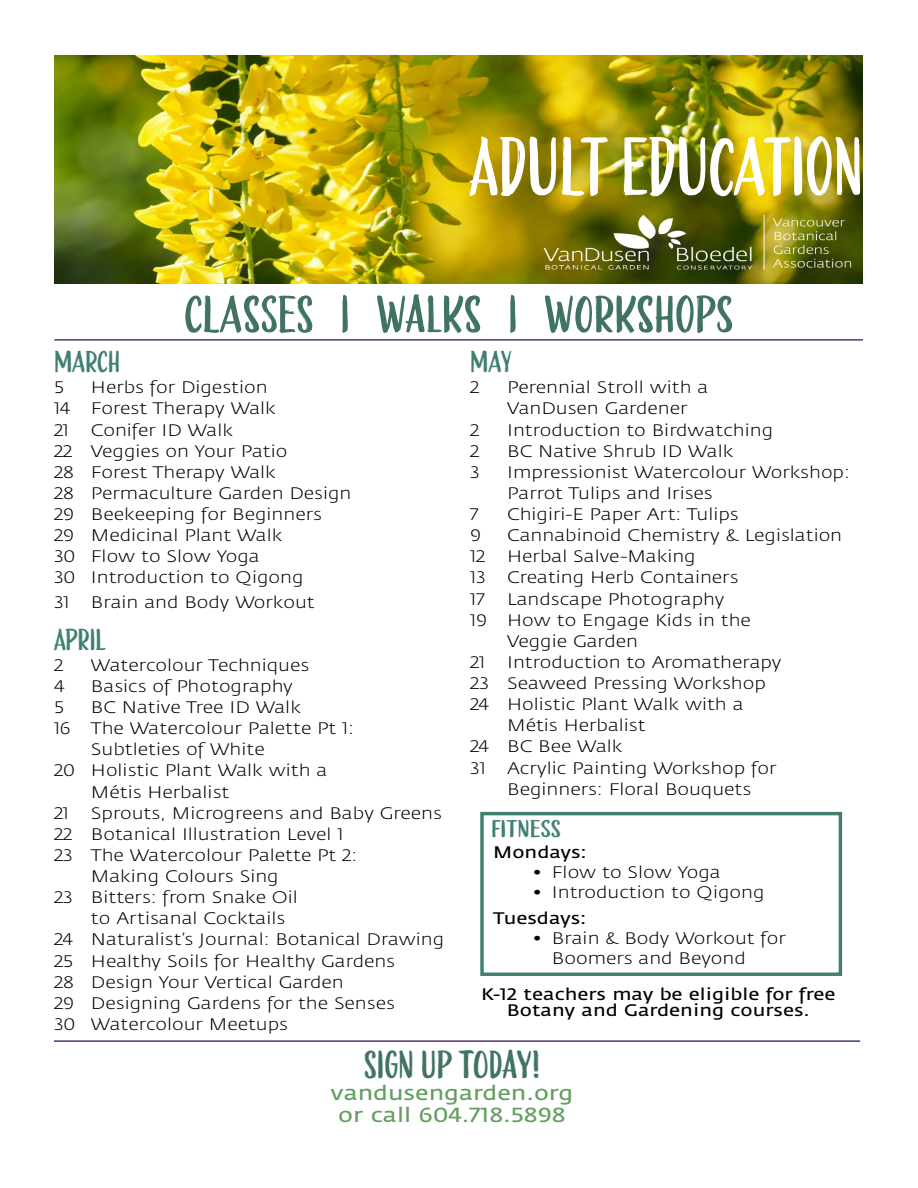
<style>
.page{position:relative;width:918px;height:1188px;background:#fff}
.page>*{position:absolute;margin:0;border:0;box-sizing:border-box;transform-origin:0 0}
.t1{font:69.75px "Green Thumb";color:#fff;scale:1.08 1}
.t2{font:44.1px "Green Thumb";color:#407361;scale:1.18 1}
.t3{font:33px "Green Thumb";color:#407361;scale:1.18 1}
.t4{font:25.65px "Green Thumb";color:#407f71;scale:1.18 1}
.t5{font:20.55px "Green Thumb";color:#407f71;scale:1.48 1}
.t6{font:20.25px "Fedra Sans";color:#649e60;scale:1.18 1}
.t7{font:300 16.5px/21.1px "Fedra Sans";color:#000;scale:1.18 1}
.t8{font:16.5px/16.5px "Fedra Sans";color:#000;text-align:center;scale:1.18 1}
</style>
<div class="page">
<hr style="left:54px;top:339px;width:809px;height:2px;background:#694b86">
<hr style="left:54px;top:1040px;width:806px;height:2px;background:#694b86">
<div style="left:480px;top:812px;width:362px;height:164px;border:3px solid #407f71"></div>
<img style="left:54px;top:56px;width:809px;height:228px">
<img style="left:526px;top:204px;width:337px;height:80px">
<p class="t1" style="left:469px;top:113px;width:366px">ADULT EDUCATION</p>
<p class="t2" style="left:184px;top:280px;width:466px">CLASSES | WALKS | WORKSHOPS</p>
<p class="t4" style="left:54px;top:342px;width:58px">MARCH</p>
<p class="t7" style="left:54px;top:377px;width:10px">5</p>
<p class="t7" style="left:91px;top:377px;width:151px">Herbs for Digestion</p>
<p class="t7" style="left:54px;top:399px;width:190px">14 Forest Therapy Walk</p>
<p class="t7" style="left:54px;top:420px;width:14px">21</p>
<p class="t7" style="left:91px;top:420px;width:122px">Conifer ID Walk</p>
<p class="t7" style="left:54px;top:441px;width:199px">22 Veggies on Your Patio</p>
<p class="t7" style="left:54px;top:462px;width:190px">28 Forest Therapy Walk</p>
<p class="t7" style="left:54px;top:483px;width:254px">28 Permaculture Garden Design</p>
<p class="t7" style="left:54px;top:504px;width:229px">29 Beekeeping for Beginners</p>
<p class="t7" style="left:54px;top:525px;width:195px">29 Medicinal Plant Walk</p>
<p class="t7" style="left:54px;top:546px;width:176px">30 Flow to Slow Yoga</p>
<p class="t7" style="left:54px;top:568px;width:213px">30 Introduction to Qigong</p>
<p class="t7" style="left:54px;top:592px;width:15px">31</p>
<p class="t7" style="left:91px;top:592px;width:191px">Brain and Body Workout</p>
<p class="t4" style="left:54px;top:619px;width:45px">APRIL</p>
<p class="t7" style="left:54px;top:655px;width:9px">2</p>
<p class="t7" style="left:91px;top:655px;width:186px">Watercolour Techniques</p>
<p class="t7" style="left:54px;top:676px;width:11px">4</p>
<p class="t7" style="left:91px;top:676px;width:173px">Basics of Photography</p>
<p class="t7" style="left:54px;top:697px;width:10px">5</p>
<p class="t7" style="left:91px;top:697px;width:179px">BC Native Tree ID Walk</p>
<p class="t7" style="left:54px;top:718px;width:256px">16 The Watercolour Palette Pt 1:</p>
<p class="t7" style="left:91px;top:739px;width:149px">Subtleties of White</p>
<p class="t7" style="left:54px;top:760px;width:233px">20 Holistic Plant Walk with a</p>
<p class="t7" style="left:91px;top:782px;width:119px">Métis Herbalist</p>
<p class="t7" style="left:54px;top:803px;width:14px">21</p>
<p class="t7" style="left:91px;top:803px;width:299px">Sprouts, Microgreens and Baby Greens</p>
<p class="t7" style="left:54px;top:824px;width:247px">22 Botanical Illustration Level 1</p>
<p class="t7" style="left:54px;top:845px;width:259px">23 The Watercolour Palette Pt 2:</p>
<p class="t7" style="left:91px;top:866px;width:161px">Making Colours Sing</p>
<p class="t7" style="left:54px;top:887px;width:208px">23 Bitters: from Snake Oil</p>
<p class="t7" style="left:91px;top:908px;width:166px">to Artisanal Cocktails</p>
<p class="t7" style="left:54px;top:930px;width:332px">24 Naturalist’s Journal: Botanical Drawing</p>
<p class="t7" style="left:54px;top:951px;width:291px">25 Healthy Soils for Healthy Gardens</p>
<p class="t7" style="left:54px;top:972px;width:247px">28 Design Your Vertical Garden</p>
<p class="t7" style="left:54px;top:993px;width:290px">29 Designing Gardens for the Senses</p>
<p class="t7" style="left:54px;top:1014px;width:200px">30 Watercolour Meetups</p>
<p class="t4" style="left:470px;top:342px;width:37px">MAY</p>
<p class="t7" style="left:470px;top:377px;width:9px">2</p>
<p class="t7" style="left:507px;top:377px;width:172px">Perennial Stroll with a</p>
<p class="t7" style="left:507px;top:399px;width:154px">VanDusen Gardener</p>
<p class="t7" style="left:470px;top:420px;width:9px">2</p>
<p class="t7" style="left:507px;top:420px;width:227px">Introduction to Birdwatching</p>
<p class="t7" style="left:470px;top:441px;width:9px">2</p>
<p class="t7" style="left:507px;top:441px;width:193px">BC Native Shrub ID Walk</p>
<p class="t7" style="left:470px;top:462px;width:10px">3</p>
<p class="t7" style="left:507px;top:462px;width:292px">Impressionist Watercolour Workshop:<br>Parrot Tulips and Irises</p>
<p class="t7" style="left:470px;top:504px;width:8px">7</p>
<p class="t7" style="left:507px;top:504px;width:198px">Chigiri-E Paper Art: Tulips</p>
<p class="t7" style="left:470px;top:525px;width:11px">9</p>
<p class="t7" style="left:507px;top:525px;width:285px">Cannabinoid Chemistry &amp; Legislation</p>
<p class="t7" style="left:470px;top:546px;width:14px">12</p>
<p class="t7" style="left:507px;top:546px;width:161px">Herbal Salve-Making</p>
<p class="t7" style="left:470px;top:568px;width:15px">13</p>
<p class="t7" style="left:507px;top:568px;width:198px">Creating Herb Containers</p>
<p class="t7" style="left:470px;top:589px;width:14px">17</p>
<p class="t7" style="left:507px;top:589px;width:185px">Landscape Photography</p>
<p class="t7" style="left:470px;top:610px;width:239px">19 How to Engage Kids in the</p>
<p class="t7" style="left:507px;top:631px;width:112px">Veggie Garden</p>
<p class="t7" style="left:470px;top:652px;width:14px">21</p>
<p class="t7" style="left:507px;top:652px;width:234px">Introduction to Aromatherapy</p>
<p class="t7" style="left:470px;top:673px;width:252px">23 Seaweed Pressing Workshop</p>
<p class="t7" style="left:470px;top:694px;width:233px">24 Holistic Plant Walk with a</p>
<p class="t7" style="left:507px;top:715px;width:119px">Métis Herbalist</p>
<p class="t7" style="left:470px;top:737px;width:130px">24 BC Bee Walk</p>
<p class="t7" style="left:470px;top:758px;width:15px">31</p>
<p class="t7" style="left:507px;top:758px;width:230px">Acrylic Painting Workshop for<br>Beginners: Floral Bouquets</p>
<p class="t5" style="left:491px;top:813px;width:48px">FITNESS</p>
<p class="t8" style="left:493px;top:844px;width:81px">Mondays:</p>
<p class="t7" style="left:532px;top:862px;width:161px">• Flow to Slow Yoga</p>
<p class="t7" style="left:532px;top:882px;width:198px">• Introduction to Qigong</p>
<p class="t8" style="left:493px;top:910px;width:80px">Tuesdays:</p>
<p class="t7" style="left:552px;top:929px;width:200px;line-height:20.2px;text-indent:-20px">• Brain &amp; Body Workout for<br>Boomers and Beyond</p>
<p class="t8" style="left:481px;top:986px;width:302px">K-12 teachers may be eligible for free<br>Botany and Gardening courses.</p>
<p class="t3" style="left:364px;top:1040px;width:151px">SIGN UP TODAY!</p>
<p class="t6" style="left:331px;top:1082px;width:207px">vandusengarden.org</p>
<p class="t6" style="left:338px;top:1104px;width:194px">or call 604.718.5898</p>
</div>
